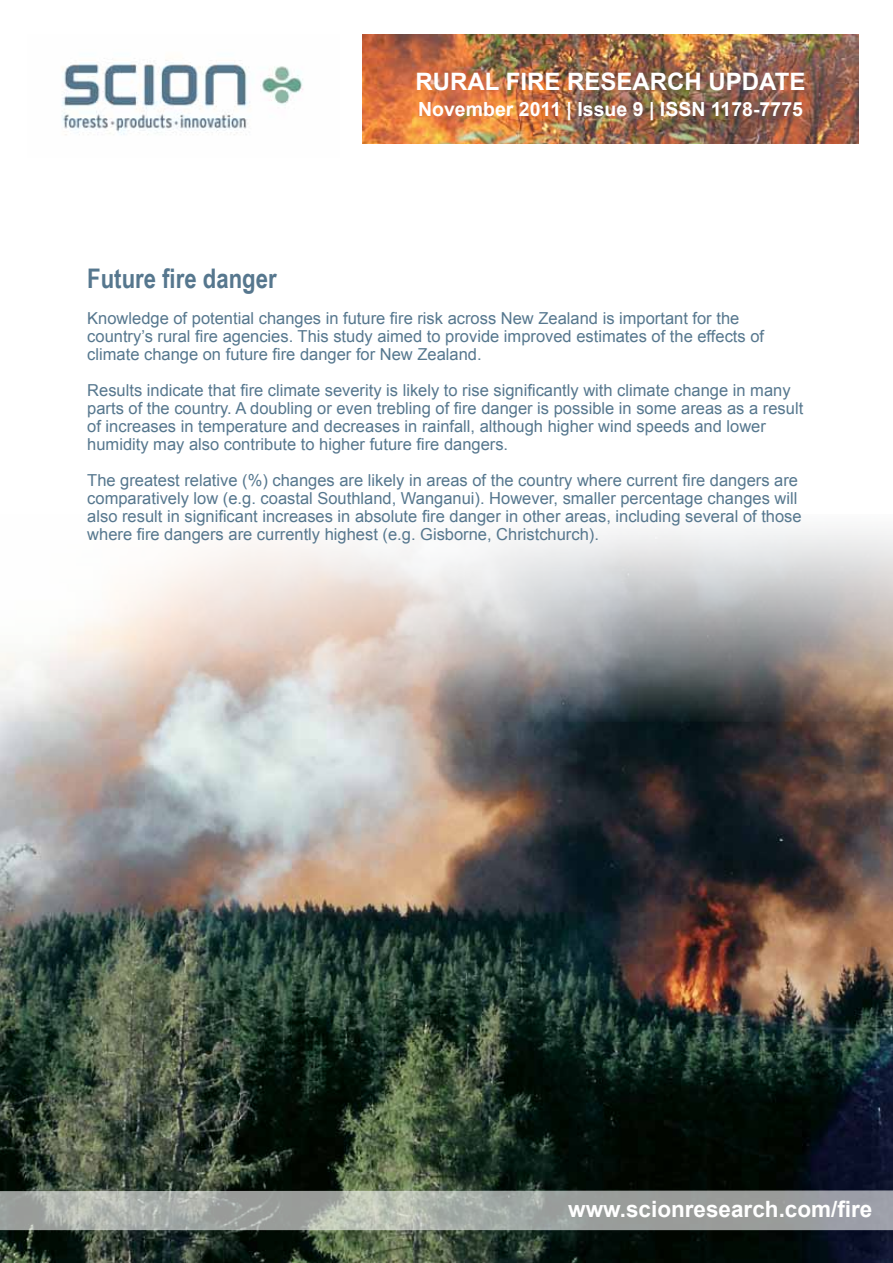
<style>
.page{position:relative;width:893px;height:1263px;background:#fff}
.page>*{position:absolute;margin:0;border:0;box-sizing:border-box;transform-origin:0 0}
.t1{font:700 27px "Arial Narrow";color:#56778e}
.t2{font:700 24px "Arial";color:#fff}
.t3{font:700 22.5px "Arial";color:#fff}
.t4{font:700 19.5px "Arial";color:#fff}
.t5{font:16.5px/18px "Arial";color:#56778e}
</style>
<div class="page">
<img style="left:0;top:723px;width:893px;height:540px">
<svg style="left:0;top:528px;width:893px;height:195px"></svg>
<img style="left:362px;top:34px;width:497px;height:110px">
<img style="left:62px;top:60px;width:241px;height:75px">
<svg style="left:0;top:1190px;width:893px;height:41px;background:#9ea39f"></svg>
<h2 class="t2" style="left:416px;top:65px;width:391px">RURAL FIRE RESEARCH UPDATE</h2>
<p class="t4" style="left:418px;top:97px;width:386px">November 2011 | Issue 9 | ISSN 1178-7775</p>
<h1 class="t1" style="left:87px;top:258px;width:191px">Future fire danger</h1>
<p class="t5" style="left:87px;top:310px;width:678px">Knowledge of potential changes in future fire risk across New Zealand is important for the country’s rural fire agencies. This study aimed to provide improved estimates of the effects of climate change on future fire danger for New Zealand.</p>
<p class="t5" style="left:87px;top:382px;width:717px">Results indicate that fire climate severity is likely to rise significantly with climate change in many parts of the country. A doubling or even trebling of fire danger is possible in some areas as a result of increases in temperature and decreases in rainfall, although higher wind speeds and lower humidity may also contribute to higher future fire dangers.</p>
<p class="t5" style="left:87px;top:472px;width:716px">The greatest relative (%) changes are likely in areas of the country where current fire dangers are comparatively low (e.g. coastal Southland, Wanganui). However, smaller percentage changes will also result in significant increases in absolute fire danger in other areas, including several of those where fire dangers are currently highest (e.g. Gisborne, Christchurch).</p>
<h3 class="t3" style="left:568px;top:1194px;width:306px">www.scionresearch.com/fire</h3>
</div>
